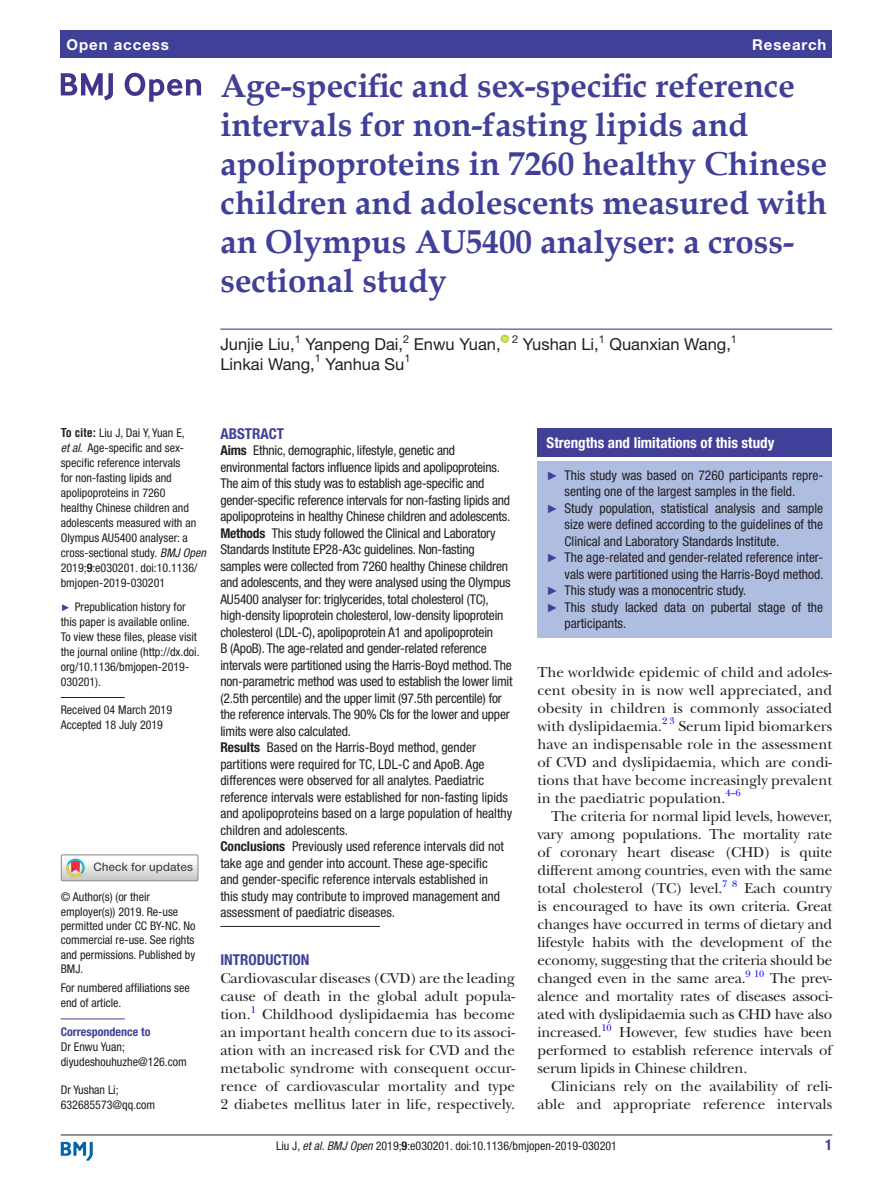
<style>
.page{position:relative;width:893px;height:1191px;background:#fff}
.page>*{position:absolute;margin:0;border:0;box-sizing:border-box;transform-origin:0 0}
.t1{font:700 33px/39px "Book Antiqua";color:#414099}
.t2{font:16.5px "Helvetica Neue LT Std";color:#231f20}
.t3{font:15px/18px "New Baskerville";color:#231f20;text-align:justify}
.t4{font:700 condensed 15px "Helvetica Neue LT Std";color:#fff}
.t5{font:700 condensed 15px "Helvetica Neue LT Std";color:#414099}
.t6{font:700 15px "Helvetica Neue LT Std";letter-spacing:.065em;color:#fff}
.t7{font:condensed 13.5px/16.5px "Helvetica Neue LT Std";letter-spacing:-.005em;color:#231f20}
.t8{font:condensed 12px/15px "Helvetica Neue LT Std";color:#231f20}
.t9{font:700 condensed 12px "Helvetica Neue LT Std";color:#414099}
.t10{font:10.95px "Helvetica Neue LT Std";color:#231f20}
.t11{font:9.9px "New Baskerville";color:#00f}
.s1{font-family:"Helvetica LT Std";font-weight:700}
.s2{font-style:italic}
.s3{font-weight:700}
.s4{font-family:"Arial";font-stretch:normal;font-size:9.75px;color:#414099}
.s5{font-family:"Arial";font-stretch:normal;font-size:12px;color:#414099}
</style>
<div class="page">
<hr style="left:61px;top:1134px;width:771px;height:1px;background:#231f20">
<svg style="left:61px;top:1141px;width:32px;height:19px"></svg>
<div style="left:61px;top:31px;width:771px;height:27px;background:#414099"></div>
<hr style="left:220px;top:328px;width:612px;height:2px;background:#414099">
<svg style="left:501px;top:334px;width:8px;height:9px"></svg>
<hr style="left:61px;top:697px;width:64px;height:1px;background:#231f20">
<hr style="left:61px;top:1018px;width:64px;height:1px;background:#414099">
<svg style="left:61px;top:73px;width:52px;height:27px"></svg>
<svg style="left:125px;top:73px;width:76px;height:29px"></svg>
<div style="left:61px;top:854px;width:138px;height:27px;border:1px solid #969090"></div>
<svg style="left:61px;top:855px;width:137px;height:25px"></svg>
<div style="left:538px;top:428px;width:294px;height:29px;background:#414099"></div>
<div style="left:538px;top:461px;width:294px;height:176px;background:#afbde1"></div>
<hr style="left:220px;top:926px;width:160px;height:1px;background:#231f20">
<p class="t6" style="left:66px;top:35px;width:104px">Open access</p>
<p class="t6" style="left:752px;top:35px;width:76px">Research</p>
<h1 class="t1" style="left:220px;top:66px;width:608px">Age-specific and sex-specific reference intervals for non-fasting lipids and apolipoproteins in 7260 healthy Chinese children and adolescents measured with an Olympus AU5400 analyser: a cross&shy;sectional study</h1>
<p class="t2" style="left:220px;top:335px;width:76px">Junjie Liu,</p>
<p class="t10" style="left:295px;top:332px;width:8px">1</p>
<p class="t2" style="left:305px;top:335px;width:99px">Yanpeng Dai,</p>
<p class="t10" style="left:403px;top:332px;width:8px">2</p>
<p class="t2" style="left:414px;top:335px;width:88px">Enwu Yuan,</p>
<p class="t10" style="left:512px;top:332px;width:8px">2</p>
<p class="t2" style="left:523px;top:335px;width:78px">Yushan Li,</p>
<p class="t10" style="left:599px;top:332px;width:8px">1</p>
<p class="t2" style="left:610px;top:335px;width:123px">Quanxian Wang,</p>
<p class="t10" style="left:731px;top:332px;width:8px">1</p>
<p class="t2" style="left:220px;top:354px;width:96px">Linkai Wang,</p>
<p class="t10" style="left:315px;top:352px;width:8px">1</p>
<p class="t2" style="left:325px;top:354px;width:80px">Yanhua Su</p>
<p class="t10" style="left:404px;top:352px;width:8px">1</p>
<p class="t8" style="left:61px;top:425px;width:147px"><span class="s1">To cite:</span> Liu J, Dai Y, Yuan E,<br><span class="s2">et al</span>. Age-specific and sex&shy;specific reference intervals<br>for non-fasting lipids and apolipoproteins in 7260<br>healthy Chinese children and adolescents measured with an<br>Olympus AU5400 analyser: a cross-sectional study. <span class="s2">BMJ Open<br></span>2019;<span class="s3">9</span>:e030201. doi:10.1136/ bmjopen-2019-030201</p>
<p class="t8" style="left:61px;top:599px;width:140px"><span class="s4">►</span> Prepublication history for this paper is available online.<br>To view these files, please visit the journal online (http://dx.doi. org/10.1136/bmjopen-2019-<br>030201).</p>
<p class="t8" style="left:61px;top:702px;width:113px">Received 04 March 2019<br>Accepted 18 July 2019</p>
<p class="t8" style="left:61px;top:889px;width:136px;line-height:14.4px">© Author(s) (or their employer(s)) 2019. Re-use permitted under CC BY-NC. No commercial re-use. See rights and permissions. Published by<br>BMJ.</p>
<p class="t8" style="left:61px;top:980px;width:130px">For numbered affiliations see end of article.</p>
<p class="t9" style="left:61px;top:1024px;width:91px">Correspondence to</p>
<p class="t8" style="left:61px;top:1039px;width:128px">Dr Enwu Yuan; diyudeshouhuzhe@126.com</p>
<p class="t8" style="left:61px;top:1082px;width:96px">Dr Yushan Li;<br>632685573@qq.com</p>
<p class="t5" style="left:220px;top:424px;width:65px">Abstract</p>
<p class="t7" style="left:220px;top:442px;width:294px"><span class="s3">Aims</span> Ethnic, demographic, lifestyle, genetic and environmental factors influence lipids and apolipoproteins.<br>The aim of this study was to establish age-specific and gender-specific reference intervals for non-fasting lipids and apolipoproteins in healthy Chinese children and adolescents.<br><span class="s3">Methods</span> This study followed the Clinical and Laboratory Standards Institute EP28-A3c guidelines. Non-fasting samples were collected from 7260 healthy Chinese children and adolescents, and they were analysed using the Olympus AU5400 analyser for: triglycerides, total cholesterol (TC), high-density lipoprotein cholesterol, low-density lipoprotein cholesterol (LDL-C), apolipoprotein A1 and apolipoprotein<br>B (ApoB). The age-related and gender-related reference intervals were partitioned using the Harris-Boyd method. The non-parametric method was used to establish the lower limit (2.5th percentile) and the upper limit (97.5th percentile) for the reference intervals. The 90% CIs for the lower and upper limits were also calculated.<br><span class="s3">Results</span> Based on the Harris-Boyd method, gender partitions were required for TC, LDL-C and ApoB. Age differences were observed for all analytes. Paediatric reference intervals were established for non-fasting lipids and apolipoproteins based on a large population of healthy children and adolescents.<br><span class="s3">Conclusions</span> Previously used reference intervals did not take age and gender into account. These age-specific<br>and gender-specific reference intervals established in<br>this study may contribute to improved management and assessment of paediatric diseases.</p>
<p class="t5" style="left:220px;top:951px;width:91px">Introduction</p>
<p class="t3" style="left:220px;top:969px;width:296px">Cardiovascular diseases (CVD) are the leading cause of death in the global adult popula&shy;tion.</p>
<p class="t11" style="left:251px;top:1003px;width:7px">1</p>
<p class="t3" style="left:220px;top:1005px;width:296px;text-indent:42px">Childhood dyslipidaemia has become an important health concern due to its associ&shy;ation with an increased risk for CVD and the metabolic syndrome with consequent occur&shy;rence of cardiovascular mortality and type 2 diabetes mellitus later in life, respectively.</p>
<p class="t4" style="left:547px;top:433px;width:229px">Strengths and limitations of this study</p>
<p class="t7" style="left:547px;top:466px;width:278px"><span class="s5">►</span> This study was based on 7260 participants repre-</p>
<p class="t7" style="left:565px;top:483px;width:232px">senting one of the largest samples in the field.</p>
<p class="t7" style="left:547px;top:499px;width:278px"><span class="s5">►</span> Study population, statistical analysis and sample</p>
<p class="t7" style="left:565px;top:516px;width:260px">size were defined according to the guidelines of the</p>
<p class="t7" style="left:565px;top:532px;width:216px">Clinical and Laboratory Standards Institute.</p>
<p class="t7" style="left:547px;top:549px;width:278px"><span class="s5">►</span> The age-related and gender-related reference inter-</p>
<p class="t7" style="left:565px;top:565px;width:261px">vals were partitioned using the Harris-Boyd method.</p>
<p class="t7" style="left:547px;top:582px;width:201px"><span class="s5">►</span> This study was a monocentric study.</p>
<p class="t7" style="left:547px;top:598px;width:278px"><span class="s5">►</span> This study lacked data on pubertal stage of the</p>
<p class="t7" style="left:565px;top:615px;width:63px">participants.</p>
<p class="t3" style="left:538px;top:663px;width:296px">The worldwide epidemic of child and adoles&shy;cent obesity in is now well appreciated, and obesity in children is commonly associated with dyslipidaemia.<sup>2</sup> <sup>3</sup> Serum lipid biomarkers have an indispensable role in the assessment of CVD and dyslipidaemia, which are condi&shy;tions that have become increasingly prevalent in the paediatric population.</p>
<p class="t11" style="left:725px;top:787px;width:17px">4–6</p>
<p class="t3" style="left:538px;top:807px;width:296px;text-indent:14px">The criteria for normal lipid levels, however, vary among populations. The mortality rate of coronary heart disease (CHD) is quite different among countries, even with the same total cholesterol (TC) level.</p>
<p class="t11" style="left:722px;top:877px;width:17px">7 8</p>
<p class="t3" style="left:538px;top:879px;width:296px;text-indent:207px">Each country is encouraged to have its own criteria. Great changes have occurred in terms of dietary and lifestyle habits with the development of the economy, suggesting that the criteria should be changed even in the same area.</p>
<p class="t11" style="left:745px;top:967px;width:20px">9 10</p>
<p class="t3" style="left:538px;top:969px;width:296px;text-indent:232px">The prev&shy;alence and mortality rates of diseases associ&shy;ated with dyslipidaemia such as CHD have also increased.<sup>10</sup></p>
<p class="t3" style="left:538px;top:1023px;width:296px;text-indent:81px">However, few studies have been performed to establish reference intervals of serum lipids in Chinese children.</p>
<p class="t3" style="left:538px;top:1077px;width:296px;text-align:right">Clinicians rely on the availability of reli&shy;able and appropriate reference intervals</p>
<p class="t8" style="left:276px;top:1137px;width:342px">Liu J, <span class="s2">et al</span>. <span class="s2">BMJ Open</span> 2019;<span class="s3">9</span>:e030201. doi:10.1136/bmjopen-2019-030201</p>
<p class="t5" style="left:825px;top:1135px;width:9px">1</p>
</div>
